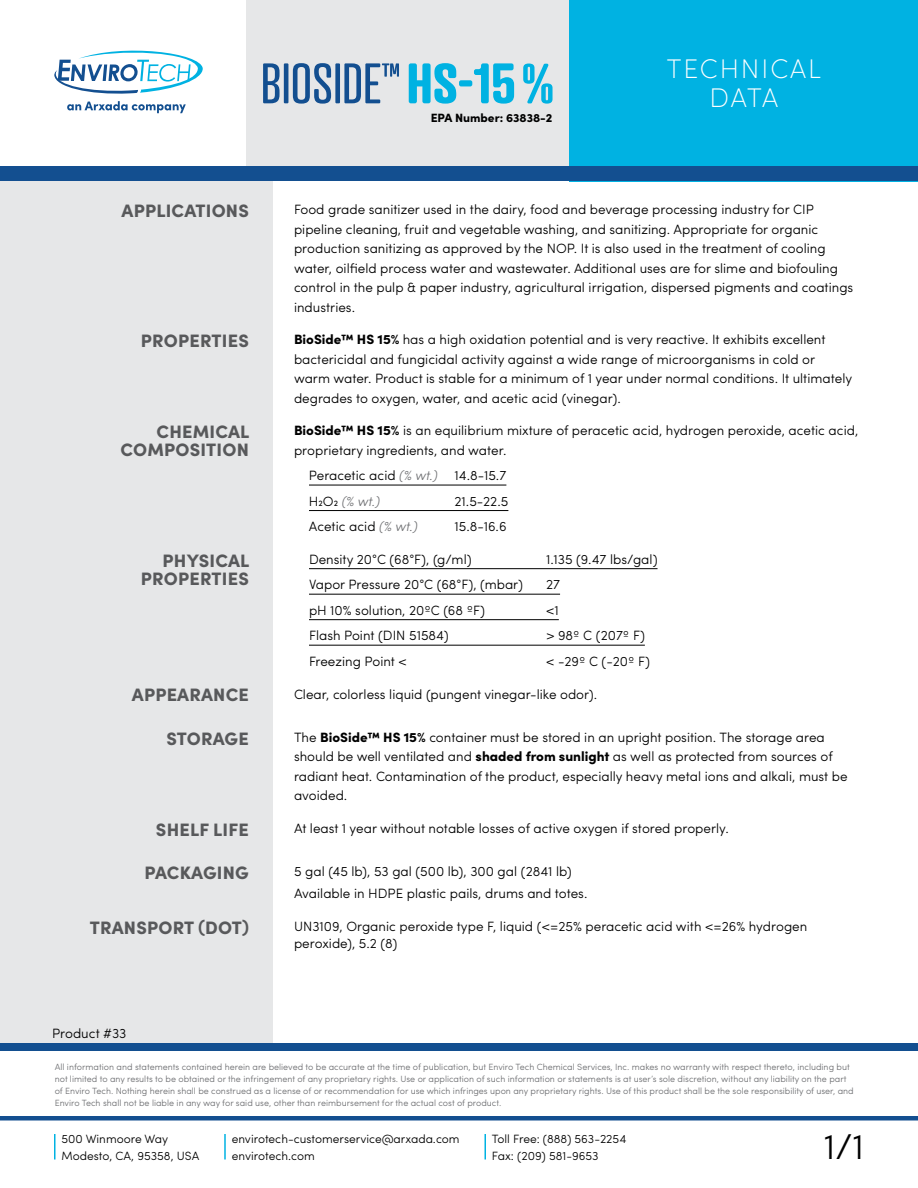
<style>
.page{position:relative;width:918px;height:1188px;background:#fff}
.page>*{position:absolute;margin:0;border:0;box-sizing:border-box;transform-origin:0 0}
.t1{font:300 36px "Sofia Pro";color:#000}
.t2{font:200 27px/28.5px "Sofia Pro";letter-spacing:.07em;color:#fff;text-align:center}
.t3{font:900 18px/18px "Sofia Pro";letter-spacing:.01em;color:#58595b;text-align:right}
.t4{font:300 13.5px/19.5px "Sofia Pro";color:#000}
.t5{font:italic 300 13.5px "Sofia Pro";color:#6d6e71}
.t6{font:300 12px/16.5px "Sofia Pro";color:#000}
.t7{font:900 12px "Sofia Pro";color:#000}
.t8{font:300 9px/12px "Sofia Pro";color:#6d6e71}
.s1{font-weight:900}
.s2{font-style:italic;color:#6d6e71}
.s3{font-style:normal;color:#000}
</style>
<div class="page">
<div style="left:246px;top:0;width:323px;height:176px;background:#e6e7e8"></div>
<div style="left:0;top:174px;width:273px;height:869px;background:#e6e7e8"></div>
<div style="left:569px;top:0;width:349px;height:181px;background:#00b2e2"></div>
<div style="left:0;top:166px;width:918px;height:15px;background:#134f90"></div>
<div style="left:0;top:1043px;width:918px;height:7px;background:#134f90"></div>
<hr style="left:0;top:1116px;width:918px;height:4px;background:#134f90">
<svg style="left:67px;top:101px;width:119px;height:12px"></svg>
<svg style="left:54px;top:50px;width:149px;height:44px"></svg>
<svg style="left:409px;top:63px;width:105px;height:41px"></svg>
<svg style="left:263px;top:63px;width:136px;height:41px"></svg>
<svg style="left:523px;top:64px;width:30px;height:40px"></svg>
<hr style="left:309px;top:485px;width:197px;height:1px;background:#000">
<hr style="left:309px;top:510px;width:199px;height:1px;background:#000">
<hr style="left:309px;top:568px;width:349px;height:1px;background:#000">
<hr style="left:309px;top:594px;width:251px;height:1px;background:#000">
<hr style="left:309px;top:619px;width:250px;height:1px;background:#000">
<hr style="left:309px;top:645px;width:336px;height:1px;background:#000">
<hr style="left:54px;top:1134px;width:2px;height:26px;background:#00b2e2">
<hr style="left:224px;top:1134px;width:2px;height:26px;background:#00b2e2">
<hr style="left:484px;top:1134px;width:2px;height:26px;background:#00b2e2">
<p class="t7" style="left:431px;top:108px;width:123px">EPA Number: 63838-2</p>
<h2 class="t2" style="left:667px;top:53px;width:156px">TECHNICAL<br>DATA</h2>
<h3 class="t3" style="left:122px;top:200px;width:129px">APPLICATIONS</h3>
<p class="t4" style="left:294px;top:199px;width:561px">Food grade sanitizer used in the dairy, food and beverage processing industry for CIP pipeline cleaning, fruit and vegetable washing, and sanitizing. Appropriate for organic production sanitizing as approved by the NOP. It is also used in the treatment of cooling water, oilfield process water and wastewater. Additional uses are for slime and biofouling control in the pulp &amp; paper industry, agricultural irrigation, dispersed pigments and coatings industries.</p>
<h3 class="t3" style="left:141px;top:330px;width:109px">PROPERTIES</h3>
<p class="t4" style="left:294px;top:329px;width:560px"><span class="s1">BioSide™ HS 15%</span> has a high oxidation potential and is very reactive. It exhibits excellent bactericidal and fungicidal activity against a wide range of microorganisms in cold or warm water. Product is stable for a minimum of 1 year under normal conditions. It ultimately degrades to oxygen, water, and acetic acid (vinegar).</p>
<h3 class="t3" style="left:121px;top:421px;width:130px">CHEMICAL<br>COMPOSITION</h3>
<p class="t4" style="left:294px;top:420px;width:566px"><span class="s1">BioSide™ HS 15%</span> is an equilibrium mixture of peracetic acid, hydrogen peroxide, acetic acid, proprietary ingredients, and water.</p>
<p class="t4" style="left:309px;top:465px;width:130px">Peracetic acid <span class="s2">(% wt.)</span></p>
<p class="t4" style="left:455px;top:465px;width:53px">14.8-15.7</p>
<p class="t5" style="left:309px;top:491px;width:72px"><span class="s3">H2O2</span> (% wt.)</p>
<p class="t4" style="left:455px;top:491px;width:55px">21.5-22.5</p>
<p class="t4" style="left:309px;top:516px;width:110px">Acetic acid <span class="s2">(% wt.)</span></p>
<p class="t4" style="left:455px;top:516px;width:54px">15.8-16.6</p>
<h3 class="t3" style="left:141px;top:550px;width:110px">PHYSICAL<br>PROPERTIES</h3>
<p class="t4" style="left:309px;top:549px;width:164px">Density 20°C (68°F), (g/ml)</p>
<p class="t4" style="left:546px;top:549px;width:113px">1.135 (9.47 lbs/gal)</p>
<p class="t4" style="left:309px;top:574px;width:215px">Vapor Pressure 20°C (68°F), (mbar)</p>
<p class="t4" style="left:546px;top:574px;width:16px">27</p>
<p class="t4" style="left:309px;top:600px;width:177px">pH 10% solution, 20ºC (68 ºF)</p>
<p class="t4" style="left:546px;top:600px;width:14px">&lt;1</p>
<p class="t4" style="left:309px;top:625px;width:141px">Flash Point (DIN 51584)</p>
<p class="t4" style="left:546px;top:625px;width:100px">&gt; 98º C (207º F)</p>
<p class="t4" style="left:309px;top:651px;width:99px">Freezing Point &lt;</p>
<p class="t4" style="left:546px;top:651px;width:105px">&lt; -29º C (-20º F)</p>
<h3 class="t3" style="left:132px;top:685px;width:118px">APPEARANCE</h3>
<p class="t4" style="left:294px;top:683px;width:305px">Clear, colorless liquid (pungent vinegar-like odor).</p>
<h3 class="t3" style="left:166px;top:728px;width:84px">STORAGE</h3>
<p class="t4" style="left:294px;top:726px;width:555px">The <span class="s1">BioSide™ HS 15%</span> container must be stored in an upright position. The storage area should be well ventilated and <span class="s1">shaded from sunlight</span> as well as protected from sources of radiant heat. Contamination of the product, especially heavy metal ions and alkali, must be avoided.</p>
<h3 class="t3" style="left:156px;top:819px;width:94px">SHELF LIFE</h3>
<p class="t4" style="left:294px;top:817px;width:436px">At least 1 year without notable losses of active oxygen if stored properly.</p>
<h3 class="t3" style="left:144px;top:862px;width:106px">PACKAGING</h3>
<p class="t4" style="left:294px;top:859px;width:295px;line-height:22.5px">5 gal (45 lb), 53 gal (500 lb), 300 gal (2841 lb)<br>Available in HDPE plastic pails, drums and totes.</p>
<h3 class="t3" style="left:90px;top:917px;width:161px">TRANSPORT (DOT)</h3>
<p class="t4" style="left:294px;top:917px;width:515px;line-height:16.5px">UN3109, Organic peroxide type F, liquid (&lt;=25% peracetic acid with &lt;=26% hydrogen peroxide), 5.2 (8)</p>
<p class="t4" style="left:52px;top:1023px;width:76px">Product #33</p>
<p class="t8" style="left:55px;top:1060px;width:801px">All information and statements contained herein are believed to be accurate at the time of publication, but Enviro Tech Chemical Services, Inc. makes no warranty with respect thereto, including but not limited to any results to be obtained or the infringement of any proprietary rights. Use or application of such information or statements is at user’s sole discretion, without any liability on the part of Enviro Tech. Nothing herein shall be construed as a license of or recommendation for use which infringes upon any proprietary rights. Use of this product shall be the sole responsibility of user, and Enviro Tech shall not be liable in any way for said use, other than reimbursement for the actual cost of product.</p>
<p class="t6" style="left:62px;top:1130px;width:139px">500 Winmoore Way<br>Modesto, CA, 95358, USA</p>
<p class="t6" style="left:232px;top:1130px;width:229px">envirotech-customerservice@arxada.com envirotech.com</p>
<p class="t6" style="left:492px;top:1130px;width:136px">Toll Free: (888) 563-2254<br>Fax: (209) 581-9653</p>
<h1 class="t1" style="left:824px;top:1120px;width:42px">1/1</h1>
</div>
